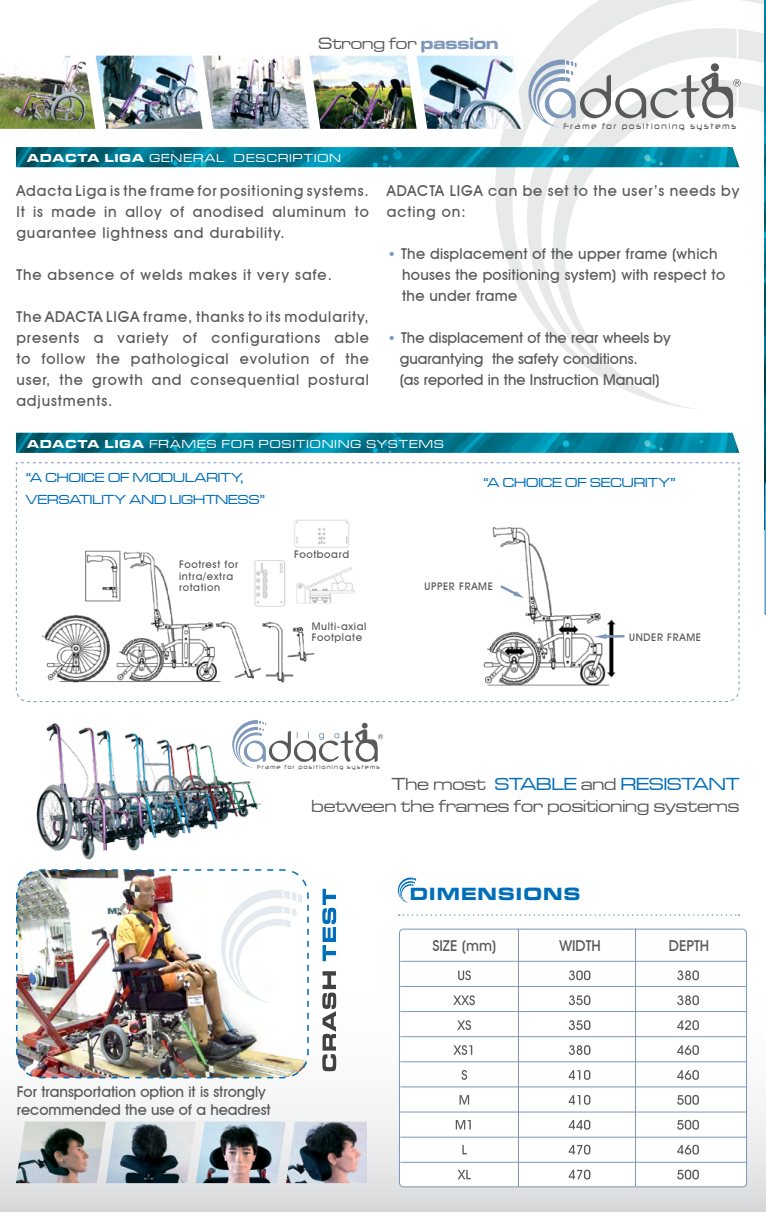
<style>
.page{position:relative;width:766px;height:1212px;background:#fff}
.page>*{position:absolute;margin:0;border:0;box-sizing:border-box;transform-origin:0 0}
.t1{font:18.3px "Microgramma D Bold Exte";letter-spacing:.1em;color:#006eb9}
.t2{font:18px/22.4px "Microgramma D Medi Exte";color:#58595b;text-align:right}
.t3{font:17.1px "Microgramma D Medi Exte";color:#58595b}
.t4{font:500 15px/21px "Avant Garde IT Cby BT";letter-spacing:.02em;color:#58595b;text-align:justify}
.t5{font:500 15px/21px "Avant Garde IT Cby BT";color:#58595b}
.t6{font:500 15px/21px "Avant Garde IT Cby BT";letter-spacing:.06em;color:#58595b}
.t7{font:13.5px/22.4px "Microgramma D Medi Exte";color:#006eb9}
.t8{font:12px "Microgramma D Medi Exte";letter-spacing:.1em;color:#fff}
.t9{font:500 10.5px/11.2px "Avant Garde IT Cby BT";letter-spacing:.06em;color:#58595b}
.t10{font:9.6px "Neuropol";letter-spacing:.25em;color:#58595b;scale:.77 1}
.t11{font:6.9px "Neuropol";letter-spacing:.25em;color:#58595b;scale:.77 1}
.s1{font-family:"Microgramma D Bold Exte";color:#7d98bb}
.s2{font-family:"Microgramma D Bold Exte"}
.s3{font-family:"Microgramma D Bold Exte";font-weight:400;color:#7d98bb}
.s4{color:#006eb9}
</style>
<div class="page">
<div style="left:0;top:931px;width:765px;height:281px;background:linear-gradient(to bottom,#fff,#e0e1e3)"></div>
<svg style="left:495px;top:0;width:241px;height:409px"></svg>
<svg style="left:741px;top:0;width:23px;height:4px"></svg>
<img style="left:764px;top:0;width:1px;height:483px">
<img style="left:16px;top:147px;width:723px;height:20px">
<svg style="left:764px;top:483px;width:1px;height:131px"></svg>
<img style="left:0;top:56px;width:523px;height:73px">
<svg style="left:16px;top:462px;width:723px;height:240px"></svg>
<img style="left:16px;top:433px;width:723px;height:20px">
<div style="left:399px;top:929px;width:347px;height:258px;background:#fff;border-radius:4px"></div>
<div style="left:399px;top:928px;width:347px;height:259px;border:1px solid #7d98bb;border-radius:4px"></div>
<svg style="left:458px;top:970px;width:12px;height:10px"></svg>
<svg style="left:568px;top:970px;width:22px;height:10px"></svg>
<svg style="left:677px;top:970px;width:21px;height:10px"></svg>
<svg style="left:453px;top:1045px;width:19px;height:10px"></svg>
<svg style="left:568px;top:1045px;width:22px;height:10px"></svg>
<svg style="left:677px;top:1045px;width:21px;height:10px"></svg>
<svg style="left:455px;top:1120px;width:15px;height:9px"></svg>
<svg style="left:568px;top:1120px;width:22px;height:10px"></svg>
<svg style="left:677px;top:1120px;width:21px;height:10px"></svg>
<svg style="left:453px;top:995px;width:22px;height:10px"></svg>
<svg style="left:568px;top:995px;width:22px;height:10px"></svg>
<svg style="left:677px;top:995px;width:21px;height:10px"></svg>
<svg style="left:461px;top:1070px;width:6px;height:10px"></svg>
<svg style="left:568px;top:1070px;width:22px;height:10px"></svg>
<svg style="left:677px;top:1070px;width:21px;height:10px"></svg>
<svg style="left:462px;top:1145px;width:4px;height:9px"></svg>
<svg style="left:568px;top:1145px;width:22px;height:9px"></svg>
<svg style="left:677px;top:1145px;width:21px;height:9px"></svg>
<svg style="left:457px;top:1020px;width:14px;height:10px"></svg>
<svg style="left:568px;top:1020px;width:22px;height:10px"></svg>
<svg style="left:677px;top:1020px;width:21px;height:10px"></svg>
<svg style="left:459px;top:1095px;width:10px;height:9px"></svg>
<svg style="left:568px;top:1095px;width:22px;height:10px"></svg>
<svg style="left:677px;top:1095px;width:21px;height:10px"></svg>
<svg style="left:458px;top:1170px;width:12px;height:9px"></svg>
<svg style="left:568px;top:1169px;width:22px;height:10px"></svg>
<svg style="left:677px;top:1169px;width:21px;height:10px"></svg>
<hr style="left:400px;top:961px;width:346px;height:1px;background:#7d98bb">
<hr style="left:400px;top:986px;width:346px;height:1px;background:#7d98bb">
<hr style="left:400px;top:1011px;width:346px;height:1px;background:#7d98bb">
<hr style="left:400px;top:1036px;width:346px;height:1px;background:#7d98bb">
<hr style="left:400px;top:1061px;width:346px;height:1px;background:#7d98bb">
<hr style="left:400px;top:1086px;width:346px;height:1px;background:#7d98bb">
<hr style="left:400px;top:1111px;width:346px;height:1px;background:#7d98bb">
<hr style="left:400px;top:1137px;width:346px;height:1px;background:#7d98bb">
<hr style="left:400px;top:1162px;width:346px;height:1px;background:#7d98bb">
<hr style="left:518px;top:928px;width:1px;height:259px;background:#7d98bb">
<hr style="left:635px;top:928px;width:1px;height:258px;background:#7d98bb">
<svg style="left:398px;top:914px;width:341px;height:2px"></svg>
<img style="left:36px;top:723px;width:226px;height:137px">
<img style="left:15px;top:869px;width:294px;height:210px">
<svg style="left:322px;top:889px;width:14px;height:72px"></svg>
<svg style="left:322px;top:971px;width:14px;height:100px"></svg>
<img style="left:48px;top:869px;width:260px;height:174px">
<img style="left:16px;top:1121px;width:351px;height:62px">
<svg style="left:528px;top:29px;width:237px;height:98px"></svg>
<svg style="left:232px;top:720px;width:151px;height:48px"></svg>
<svg style="left:398px;top:877px;width:18px;height:26px"></svg>
<p class="t3" style="left:318px;top:32px;width:181px">Strong for <span class="s1">passion</span></p>
<p class="t8" style="left:27px;top:150px;width:315px"><span class="s2">ADACTA LIGA</span> GENERAL DESCRIPTION</p>
<p class="t10" style="left:563px;top:121px;width:225px">Frame for positioning systems</p>
<p class="t4" style="left:16px;top:180px;width:354px">Adacta Liga is the frame for positioning systems.<br>It is made in alloy of anodised aluminum to guarantee lightness and durability.</p>
<p class="t6" style="left:16px;top:264px;width:317px">The absence of welds makes it very safe.</p>
<p class="t4" style="left:16px;top:306px;width:354px">The ADACTA LIGA frame, thanks to its modularity, presents a variety of configurations able to follow the pathological evolution of the user, the growth and consequential postural adjustments.</p>
<p class="t6" style="left:387px;top:180px;width:354px">ADACTA LIGA can be set to the user’s needs by acting on:</p>
<p class="t4" style="left:402px;top:243px;width:324px;text-align:left;text-indent:-15px"><span class="s3">•</span> The displacement of the upper frame (which houses the positioning system) with respect to the under frame</p>
<p class="t5" style="left:399px;top:327px;width:272px;text-indent:-13px"><span class="s3">•</span> The displacement of the rear wheels by guarantying the safety conditions.<br>(as reported in the Instruction Manual)</p>
<p class="t8" style="left:27px;top:437px;width:418px"><span class="s2">ADACTA LIGA</span> FRAMES FOR POSITIONING SYSTEMS</p>
<p class="t7" style="left:26px;top:465px;width:240px">“A CHOICE OF MODULARITY,<br>VERSATILITY AND LIGHTNESS”</p>
<p class="t7" style="left:483px;top:471px;width:193px">“A CHOICE OF SECURITY”</p>
<p class="t9" style="left:179px;top:559px;width:60px">Footrest for intra/extra rotation</p>
<p class="t9" style="left:294px;top:548px;width:57px">Footboard</p>
<p class="t9" style="left:424px;top:580px;width:70px">UPPER FRAME</p>
<p class="t9" style="left:311px;top:620px;width:56px">Multi-axial<br>Footplate</p>
<p class="t9" style="left:629px;top:631px;width:73px">UNDER FRAME</p>
<p class="t11" style="left:257px;top:764px;width:161px">Frame for positioning systems</p>
<p class="t2" style="left:311px;top:772px;width:429px">The most <span class="s4">STABLE</span> and <span class="s4">RESISTANT </span>between the frames for positioning systems</p>
<p class="t1" style="left:410px;top:881px;width:171px">DIMENSIONS</p>
<p class="t4" style="left:432px;top:935px;width:65px">SIZE (mm)</p>
<p class="t4" style="left:559px;top:935px;width:43px">WIDTH</p>
<p class="t4" style="left:668px;top:935px;width:42px">DEPTH</p>
<p class="t5" style="left:17px;top:1082px;width:255px;line-height:18px">For transportation option it is strongly recommended the use of a headrest</p>
</div>
